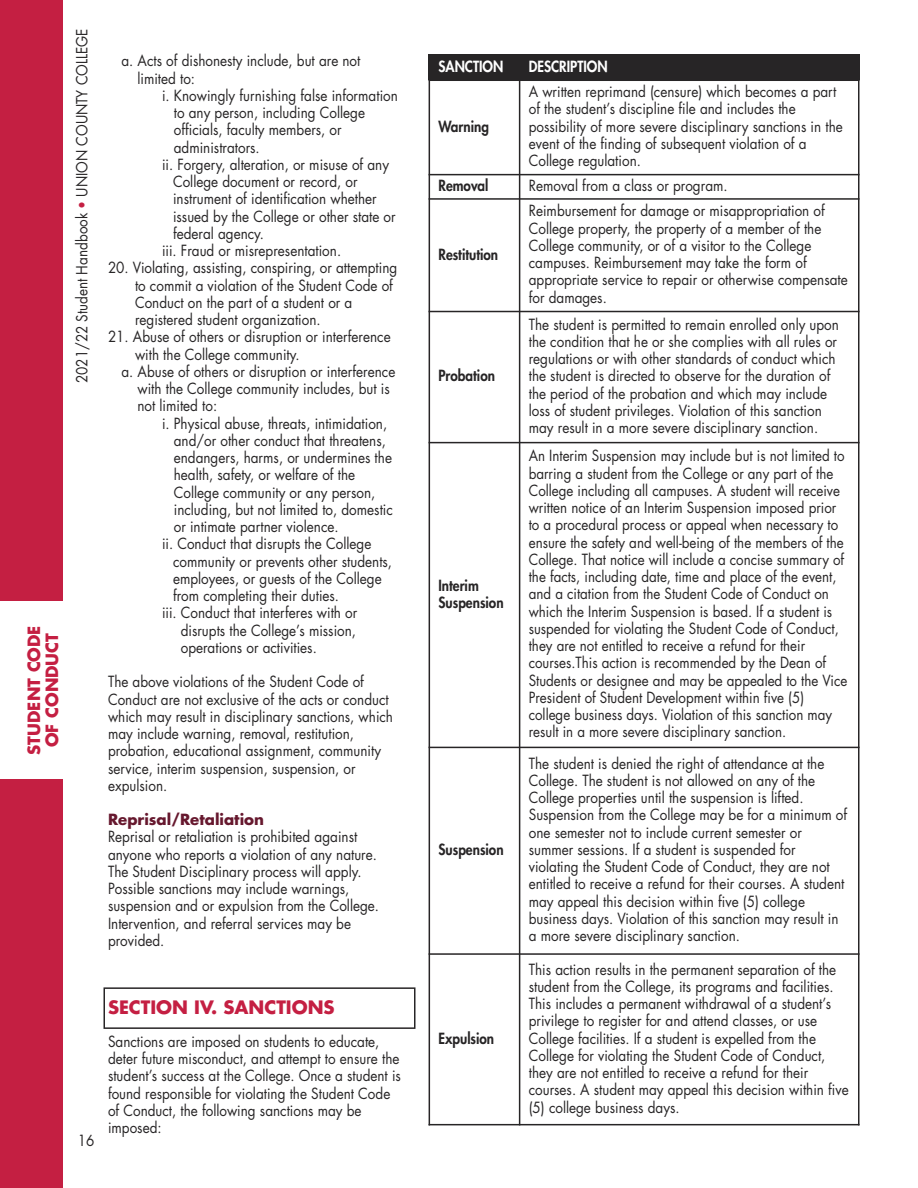
<style>
.page{position:relative;width:918px;height:1188px;background:#fff}
.page>*{position:absolute;margin:0;border:0;box-sizing:border-box;transform-origin:0 0}
.t1{font:700 18px "Futura";color:#c41f42}
.t2{font:700 16.5px/18px "Futura";color:#c41f42;text-align:center}
.t3{font:15px/17.2px "Futura";color:#272526;scale:.9 1}
.t4{font:15px/17.2px "Futura";color:#272526;scale:.89 1}
.t5{font:800 15px/17.2px "Futura";color:#272526;scale:.9 1}
.t6{font:700 15px "Futura";color:#66182e}
.t7{font:800 15px "Futura";color:#fff;scale:.9 1}
.s1{color:#c41f42}
</style>
<div class="page">
<div style="left:0;top:0;width:62px;height:1188px;background:#c41f42"></div>
<div style="left:0;top:601px;width:63px;height:178px;background:#fff"></div>
<div style="left:104px;top:987px;width:312px;height:42px;border:2px solid #272526"></div>
<div style="left:429px;top:54px;width:91px;height:26px;background:#272526"></div>
<div style="left:520px;top:54px;width:340px;height:26px;background:#272526"></div>
<hr style="left:429px;top:54px;width:1px;height:1071px;background:#272526">
<hr style="left:519px;top:54px;width:1px;height:1071px;background:#272526">
<hr style="left:858px;top:54px;width:2px;height:1071px;background:#272526">
<hr style="left:429px;top:80px;width:431px;height:1px;background:#272526">
<hr style="left:429px;top:174px;width:431px;height:1px;background:#272526">
<hr style="left:429px;top:198px;width:431px;height:2px;background:#272526">
<hr style="left:429px;top:311px;width:431px;height:1px;background:#272526">
<hr style="left:429px;top:442px;width:431px;height:1px;background:#272526">
<hr style="left:429px;top:747px;width:431px;height:1px;background:#272526">
<hr style="left:429px;top:953px;width:431px;height:2px;background:#272526">
<hr style="left:429px;top:1124px;width:431px;height:1px;background:#272526">
<p class="t3" style="left:75px;top:383px;width:396px;rotate:-90deg">2021/22 Student Handbook <span class="s1">•</span> UNION COUNTY COLLEGE</p>
<p class="t2" style="left:27px;top:755px;width:131px;rotate:-90deg">STUDENT CODE<br>OF CONDUCT</p>
<p class="t3" style="left:137px;top:54px;width:249px;text-indent:-16px">a. Acts of dishonesty include, but are not limited to:</p>
<p class="t3" style="left:162px;top:88px;width:264px">i. Knowingly furnishing false information</p>
<p class="t3" style="left:174px;top:105px;width:214px">to any person, including College</p>
<p class="t3" style="left:174px;top:123px;width:188px">officials, faculty members, or</p>
<p class="t3" style="left:174px;top:140px;width:97px">administrators.</p>
<p class="t3" style="left:162px;top:157px;width:254px">ii. Forgery, alteration, or misuse of any</p>
<p class="t3" style="left:173px;top:174px;width:207px">College document or record, or</p>
<p class="t3" style="left:173px;top:192px;width:228px">instrument of identification whether</p>
<p class="t3" style="left:173px;top:209px;width:249px">issued by the College or other state or</p>
<p class="t3" style="left:173px;top:226px;width:103px">federal agency.</p>
<p class="t3" style="left:162px;top:243px;width:201px">iii. Fraud or misrepresentation.</p>
<p class="t3" style="left:135px;top:261px;width:293px;text-indent:-27px">20. Violating, assisting, conspiring, or attempting to commit a violation of the Student Code of Conduct on the part of a student or a registered student organization.</p>
<p class="t3" style="left:108px;top:330px;width:316px">21. Abuse of others or disruption or interference</p>
<p class="t3" style="left:135px;top:347px;width:184px">with the College community.</p>
<p class="t3" style="left:122px;top:364px;width:306px">a. Abuse of others or disruption or interference</p>
<p class="t3" style="left:137px;top:381px;width:282px">with the College community includes, but is</p>
<p class="t3" style="left:137px;top:399px;width:90px">not limited to:</p>
<p class="t3" style="left:162px;top:416px;width:252px">i. Physical abuse, threats, intimidation,</p>
<p class="t3" style="left:174px;top:433px;width:237px">and/or other conduct that threatens,</p>
<p class="t3" style="left:174px;top:450px;width:244px">endangers, harms, or undermines the</p>
<p class="t3" style="left:174px;top:468px;width:203px">health, safety, or welfare of the</p>
<p class="t3" style="left:174px;top:485px;width:225px">College community or any person,</p>
<p class="t3" style="left:174px;top:502px;width:245px">including, but not limited to, domestic</p>
<p class="t3" style="left:174px;top:519px;width:185px">or intimate partner violence.</p>
<p class="t3" style="left:162px;top:537px;width:234px">ii. Conduct that disrupts the College</p>
<p class="t3" style="left:173px;top:554px;width:245px">community or prevents other students,</p>
<p class="t3" style="left:173px;top:571px;width:233px">employees, or guests of the College</p>
<p class="t3" style="left:173px;top:588px;width:186px">from completing their duties.</p>
<p class="t3" style="left:162px;top:606px;width:219px">iii. Conduct that interferes with or</p>
<p class="t3" style="left:181px;top:623px;width:196px">disrupts the College’s mission,</p>
<p class="t3" style="left:181px;top:640px;width:153px">operations or activities.</p>
<p class="t3" style="left:108px;top:675px;width:318px">The above violations of the Student Code of Conduct are not exclusive of the acts or conduct which may result in disciplinary sanctions, which may include warning, removal, restitution, probation, educational assignment, community service, interim suspension, suspension, or expulsion.</p>
<p class="t6" style="left:108px;top:813px;width:158px">Reprisal/Retaliation</p>
<p class="t3" style="left:108px;top:830px;width:303px">Reprisal or retaliation is prohibited against anyone who reports a violation of any nature.<br>The Student Disciplinary process will apply.<br>Possible sanctions may include warnings, suspension and or expulsion from the College.<br>Intervention, and referral services may be provided.</p>
<p class="t3" style="left:78px;top:1134px;width:20px">16</p>
<p class="t1" style="left:108px;top:999px;width:228px">SECTION IV. SANCTIONS</p>
<p class="t3" style="left:108px;top:1034px;width:327px">Sanctions are imposed on students to educate, deter future misconduct, and attempt to ensure the student’s success at the College. Once a student is found responsible for violating the Student Code of Conduct, the following sanctions may be imposed:</p>
<p class="t7" style="left:438px;top:59px;width:74px">SANCTION</p>
<p class="t7" style="left:529px;top:59px;width:89px">DESCRIPTION</p>
<p class="t5" style="left:438px;top:119px;width:58px">Warning</p>
<p class="t3" style="left:529px;top:84px;width:350px">A written reprimand (censure) which becomes a part of the student’s discipline file and includes the possibility of more severe disciplinary sanctions in the event of the finding of subsequent violation of a College regulation.</p>
<p class="t5" style="left:438px;top:178px;width:57px">Removal</p>
<p class="t3" style="left:529px;top:178px;width:222px">Removal from a class or program.</p>
<p class="t5" style="left:438px;top:247px;width:68px">Restitution</p>
<p class="t5" style="left:438px;top:368px;width:64px">Probation</p>
<p class="t5" style="left:438px;top:578px;width:74px">Interim<br>Suspension</p>
<p class="t5" style="left:438px;top:842px;width:74px">Suspension</p>
<p class="t5" style="left:438px;top:1031px;width:63px">Expulsion</p>
<p class="t3" style="left:529px;top:203px;width:356px">Reimbursement for damage or misappropriation of College property, the property of a member of the College community, or of a visitor to the College campuses. Reimbursement may take the form of appropriate service to repair or otherwise compensate for damages.</p>
<p class="t3" style="left:529px;top:317px;width:346px">The student is permitted to remain enrolled only upon the condition that he or she complies with all rules or regulations or with other standards of conduct which the student is directed to observe for the duration of the period of the probation and which may include loss of student privileges. Violation of this sanction may result in a more severe disciplinary sanction.</p>
<p class="t4" style="left:529px;top:448px;width:360px">An Interim Suspension may include but is not limited to barring a student from the College or any part of the College including all campuses. A student will receive written notice of an Interim Suspension imposed prior to a procedural process or appeal when necessary to ensure the safety and well-being of the members of the College. That notice will include a concise summary of the facts, including date, time and place of the event, and a citation from the Student Code of Conduct on which the Interim Suspension is based. If a student is suspended for violating the Student Code of Conduct, they are not entitled to receive a refund for their courses.This action is recommended by the Dean of Students or designee and may be appealed to the Vice President of Student Development within five (5) college business days. Violation of this sanction may result in a more severe disciplinary sanction.</p>
<p class="t3" style="left:529px;top:756px;width:355px">The student is denied the right of attendance at the College. The student is not allowed on any of the College properties until the suspension is lifted.<br>Suspension from the College may be for a minimum of one semester not to include current semester or summer sessions. If a student is suspended for violating the Student Code of Conduct, they are not entitled to receive a refund for their courses. A student may appeal this decision within five (5) college business days. Violation of this sanction may result in a more severe disciplinary sanction.</p>
<p class="t3" style="left:529px;top:962px;width:357px">This action results in the permanent separation of the student from the College, its programs and facilities.<br>This includes a permanent withdrawal of a student’s privilege to register for and attend classes, or use College facilities. If a student is expelled from the College for violating the Student Code of Conduct, they are not entitled to receive a refund for their courses. A student may appeal this decision within five (5) college business days.</p>
</div>
